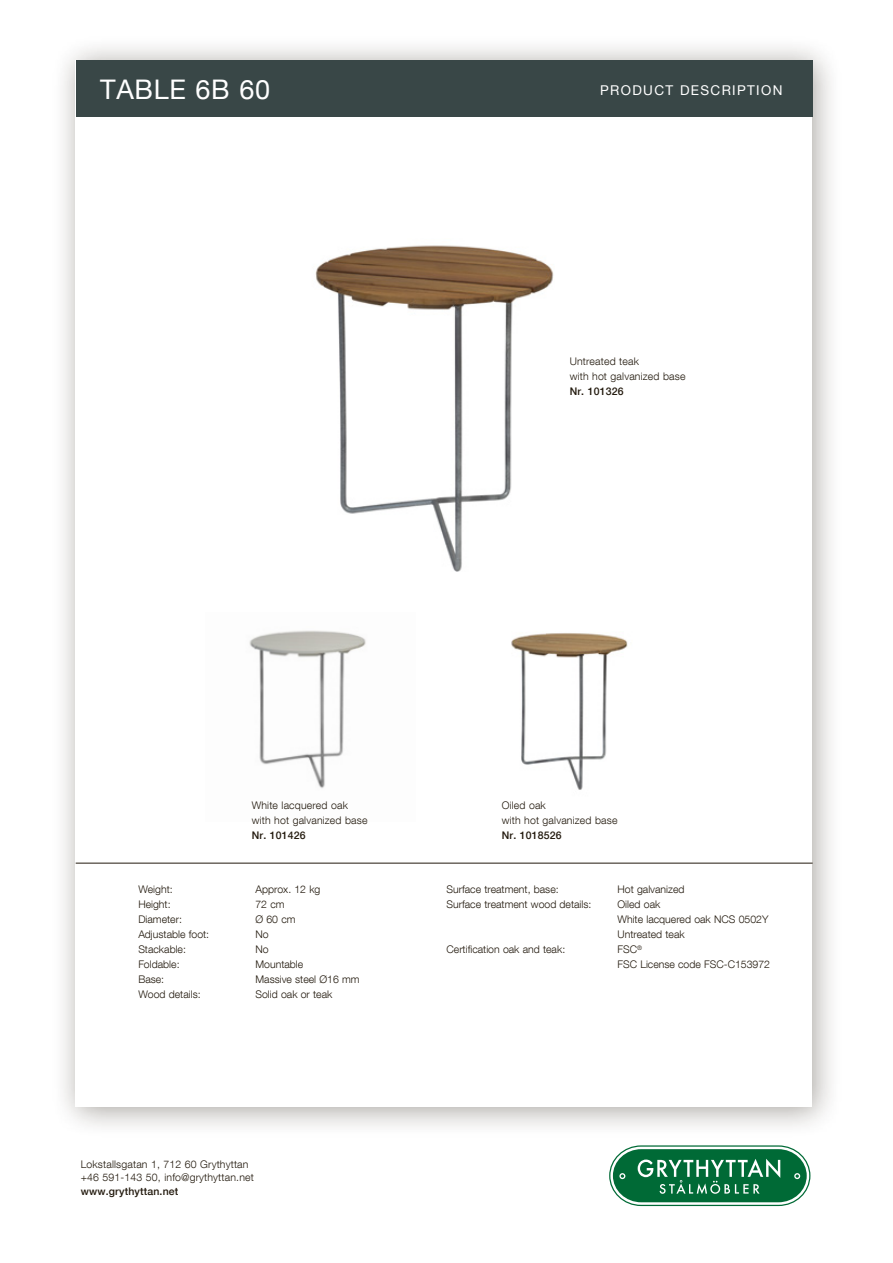
<style>
.page{position:relative;width:893px;height:1263px;background:#fff}
.page>*{position:absolute;margin:0;border:0;box-sizing:border-box;transform-origin:0 0}
.t1{font:27px "Helvetica Neue LT Com";letter-spacing:.025em;color:#fff}
.t2{font:13.5px "Helvetica Neue LT Com";letter-spacing:.1em;color:#fff}
.t3{font:300 10.5px/15px "Helvetica Neue LT Com";color:#22190d}
.t4{font:500 10.5px "Helvetica Neue LT Com";letter-spacing:.015em;color:#22190d}
</style>
<div class="page">
<div style="left:50px;top:35px;width:793px;height:1104px;background:#22190d;opacity:.4"></div>
<div style="left:76px;top:61px;width:736px;height:1046px;background:#fff"></div>
<div style="left:76px;top:60px;width:737px;height:57px;background:#394747"></div>
<hr style="left:76px;top:863px;width:737px;height:1px;background:#22190d">
<svg style="left:609px;top:1146px;width:201px;height:60px"></svg>
<img style="left:249px;top:630px;width:117px;height:159px">
<img style="left:511px;top:633px;width:117px;height:157px">
<img style="left:315px;top:245px;width:239px;height:326px">
<h1 class="t1" style="left:100px;top:73px;width:171px">TABLE 6B 60</h1>
<p class="t2" style="left:600px;top:82px;width:184px">PRODUCT DESCRIPTION</p>
<p class="t3" style="left:570px;top:354px;width:117px">Untreated teak<br>with hot galvanized base</p>
<p class="t4" style="left:570px;top:385px;width:55px">Nr. 101326</p>
<p class="t3" style="left:252px;top:798px;width:117px">White lacquered oak with hot galvanized base</p>
<p class="t4" style="left:252px;top:829px;width:55px">Nr. 101426</p>
<p class="t3" style="left:138px;top:882px;width:36px">Weight:</p>
<p class="t3" style="left:255px;top:882px;width:66px">Approx. 12 kg</p>
<p class="t3" style="left:138px;top:897px;width:34px">Height:</p>
<p class="t3" style="left:255px;top:897px;width:31px">72 cm</p>
<p class="t3" style="left:138px;top:912px;width:45px">Diameter:</p>
<p class="t3" style="left:255px;top:912px;width:42px">Ø 60 cm</p>
<p class="t3" style="left:138px;top:927px;width:72px">Adjustable foot:</p>
<p class="t3" style="left:255px;top:927px;width:15px">No</p>
<p class="t3" style="left:138px;top:942px;width:49px">Stackable:</p>
<p class="t3" style="left:255px;top:942px;width:15px">No</p>
<p class="t3" style="left:138px;top:957px;width:43px">Foldable:</p>
<p class="t3" style="left:255px;top:957px;width:49px">Mountable</p>
<p class="t3" style="left:138px;top:972px;width:27px">Base:</p>
<p class="t3" style="left:255px;top:972px;width:106px">Massive steel Ø16 mm</p>
<p class="t3" style="left:138px;top:987px;width:64px">Wood details:</p>
<p class="t3" style="left:255px;top:987px;width:78px">Solid oak or teak</p>
<p class="t3" style="left:81px;top:1157px;width:175px;line-height:13.5px">Lokstallsgatan 1, 712 60 Grythyttan +46 591-143 50, info@grythyttan.net</p>
<p class="t4" style="left:81px;top:1185px;width:99px">www.grythyttan.net</p>
<p class="t3" style="left:502px;top:798px;width:117px">Oiled oak<br>with hot galvanized base</p>
<p class="t4" style="left:502px;top:829px;width:61px">Nr. 1018526</p>
<p class="t3" style="left:446px;top:882px;width:114px">Surface treatment, base:</p>
<p class="t3" style="left:617px;top:882px;width:69px">Hot galvanized</p>
<p class="t3" style="left:446px;top:897px;width:147px">Surface treatment wood details:</p>
<p class="t3" style="left:617px;top:897px;width:152px">Oiled oak<br>White lacquered oak NCS 0502Y<br>Untreated teak</p>
<p class="t3" style="left:446px;top:942px;width:120px">Certification oak and teak:</p>
<p class="t3" style="left:617px;top:942px;width:154px">FSC<sup>®<br></sup>FSC License code FSC-C153972</p>
</div>
